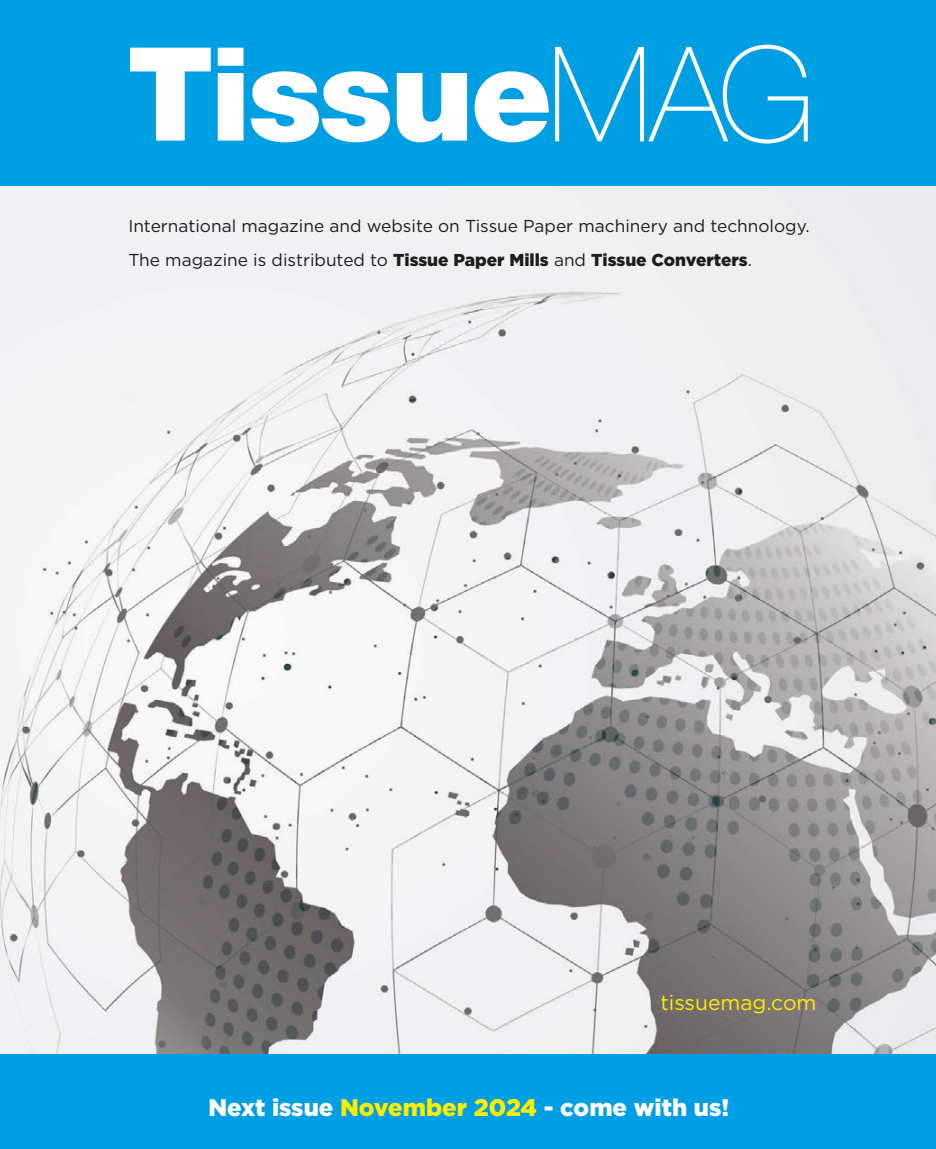
<style>
.page{position:relative;width:936px;height:1149px;background:#fff}
.page>*{position:absolute;margin:0;border:0;box-sizing:border-box;transform-origin:0 0}
.t1{font:24px "Gotham";color:#fff}
.t2{font:21px "Gotham";color:#ffed00}
.t3{font:17.25px/34px "Gotham";color:#1d1d1b}
.s1{font-weight:900}
.s2{color:#ffed00}
</style>
<div class="page">
<img style="left:0;top:186px;width:935px;height:867px">
<div style="left:0;top:1053px;width:935px;height:95px;background:#009fe3"></div>
<div style="left:0;top:0;width:935px;height:186px;background:#009fe3"></div>
<svg style="left:130px;top:48px;width:81px;height:92px"></svg>
<svg style="left:218px;top:48px;width:25px;height:92px;background:#eaf7fc"></svg>
<svg style="left:251px;top:71px;width:139px;height:71px"></svg>
<svg style="left:397px;top:73px;width:70px;height:69px"></svg>
<svg style="left:474px;top:71px;width:74px;height:71px"></svg>
<svg style="left:555px;top:45px;width:252px;height:98px"></svg>
<div style="left:138px;top:214px;width:14px;height:11px;background:#f2f2f4"></div>
<div style="left:122px;top:388px;width:12px;height:13px;background:#f3f3f3"></div>
<p class="t3" style="left:128px;top:208px;width:682px">International magazine and website on Tissue Paper machinery and technology.<br>The magazine is distributed to <span class="s1">Tissue Paper Mills</span> and <span class="s1">Tissue Converters</span>.</p>
<p class="t2" style="left:660px;top:991px;width:158px">tissuemag.com</p>
<h1 class="t1" style="left:208px;top:1092px;width:522px">Next issue <span class="s2">November 2024</span> - come with us!</h1>
</div>
